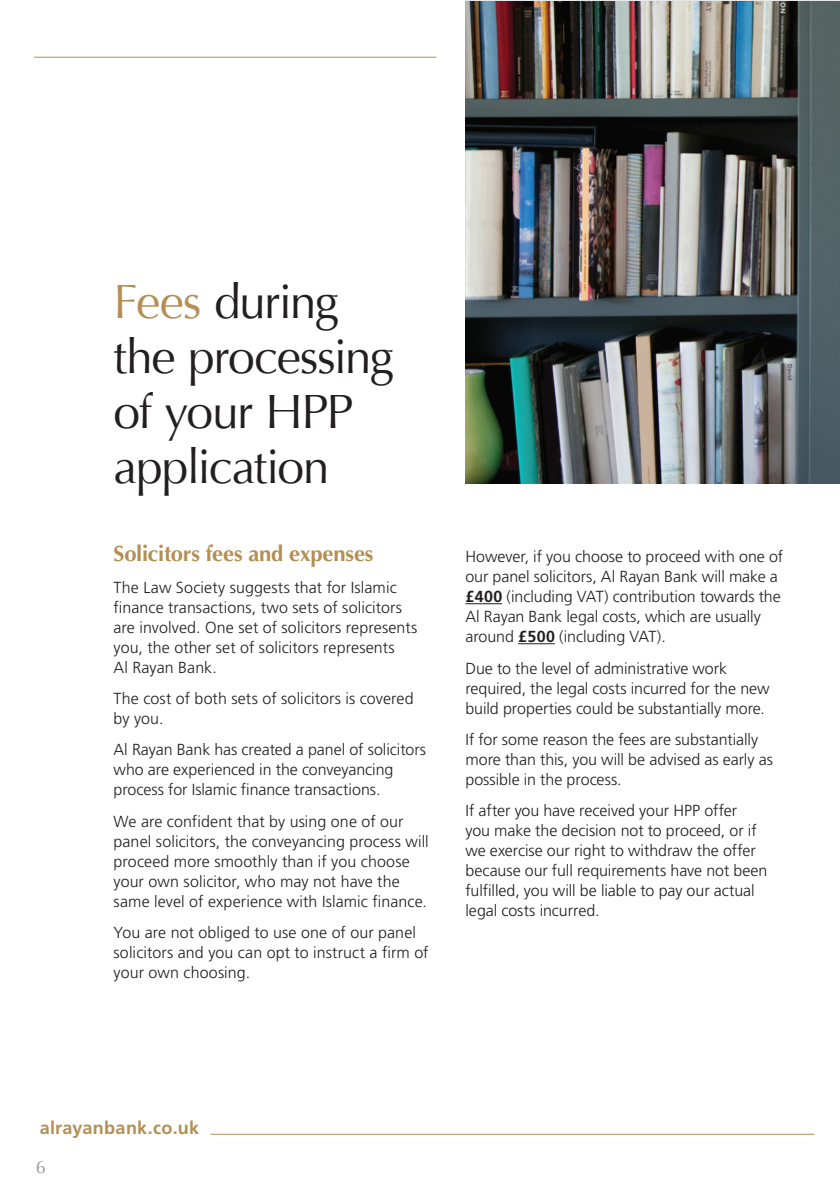
<style>
.page{position:relative;width:840px;height:1191px;background:#fff}
.page>*{position:absolute;margin:0;border:0;box-sizing:border-box;transform-origin:0 0}
.Page_heading{font:48px/55.2px "Optima";letter-spacing:-.03em;color:#231f20}
.Subhead{font:700 22px "Optima";letter-spacing:-.01em;color:#b48f54}
.t1{font:700 18px "Frutiger";letter-spacing:.015em;color:#b48f54}
.t2{font:18px "Optima";color:#939598}
.Body_Text{font:300 16px/20px "Frutiger";color:#231f20}
.s1{color:#b48f54}
.s2{font-weight:700}
</style>
<div class="page">
<hr style="left:210px;top:1133px;width:604px;height:1px;background:#b48f54">
<hr style="left:465px;top:603px;width:37px;height:1px;background:#231f20">
<hr style="left:518px;top:643px;width:36px;height:1px;background:#231f20">
<img style="left:465px;top:1px;width:374px;height:483px">
<hr style="left:34px;top:57px;width:402px;height:1px;background:#b48f54">
<p class="Page_heading" style="left:113px;top:274px;width:282px"><span class="s1">Fees</span> during the processing of your HPP application</p>
<p class="Subhead" style="left:113px;top:541px;width:261px">Solicitors fees and expenses</p>
<p class="Body_Text" style="left:113px;top:577px;width:305px">The Law Society suggests that for Islamic finance transactions, two sets of solicitors are involved. One set of solicitors represents you, the other set of solicitors represents<br>Al Rayan Bank.</p>
<p class="Body_Text" style="left:113px;top:689px;width:301px">The cost of both sets of solicitors is covered by you.</p>
<p class="Body_Text" style="left:113px;top:740px;width:314px">Al Rayan Bank has created a panel of solicitors who are experienced in the conveyancing process for Islamic finance transactions.</p>
<p class="Body_Text" style="left:113px;top:811px;width:316px">We are confident that by using one of our panel solicitors, the conveyancing process will proceed more smoothly than if you choose your own solicitor, who may not have the same level of experience with Islamic finance.</p>
<p class="Body_Text" style="left:113px;top:923px;width:316px">You are not obliged to use one of our panel solicitors and you can opt to instruct a firm of your own choosing.</p>
<p class="Body_Text" style="left:465px;top:547px;width:319px">However, if you choose to proceed with one of our panel solicitors, Al Rayan Bank will make a <span class="s2">£400</span> (including VAT) contribution towards the Al Rayan Bank legal costs, which are usually around <span class="s2">£500</span> (including VAT).</p>
<p class="Body_Text" style="left:465px;top:658px;width:305px">Due to the level of administrative work required, the legal costs incurred for the new build properties could be substantially more.</p>
<p class="Body_Text" style="left:465px;top:729px;width:309px">If for some reason the fees are substantially more than this, you will be advised as early as possible in the process.</p>
<p class="Body_Text" style="left:465px;top:801px;width:303px">If after you have received your HPP offer<br>you make the decision not to proceed, or if we exercise our right to withdraw the offer because our full requirements have not been fulfilled, you will be liable to pay our actual legal costs incurred.</p>
<p class="t1" style="left:40px;top:1117px;width:161px">alrayanbank.co.uk</p>
<p class="t2" style="left:36px;top:1156px;width:12px">6</p>
</div>
